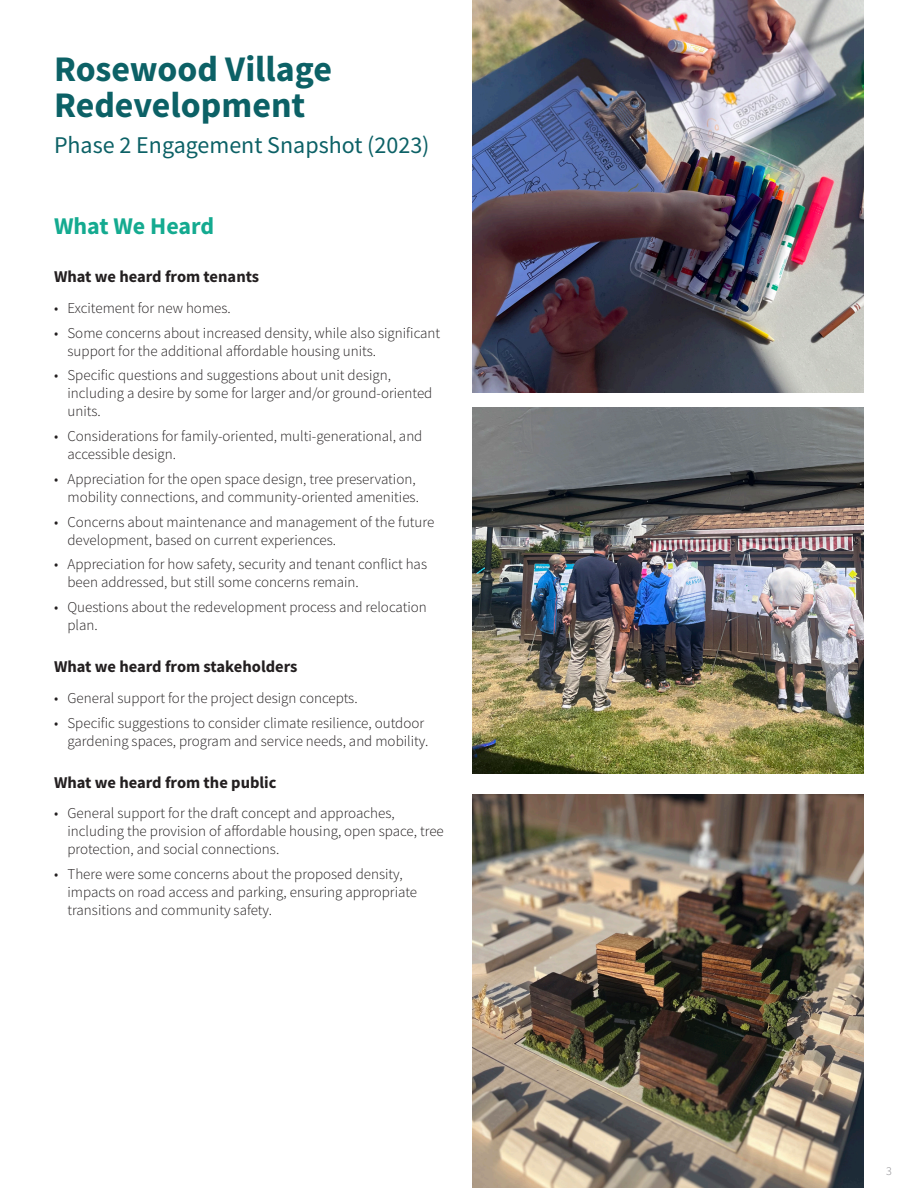
<style>
.page{position:relative;width:918px;height:1188px;background:#fff}
.page>*{position:absolute;margin:0;border:0;box-sizing:border-box;transform-origin:0 0}
.Header_2{font:700 36px/36px "Source Sans Pro";color:#0c6166}
.Header_2-2{font:24px "Source Sans Pro";color:#0c6166}
.Body{font:700 24px "Source Sans Pro";color:#14aa90}
.Body-2{font:700 16.5px "Source Sans Pro";color:#231f20}
.t1{font:300 15px/18px "Source Sans Pro";color:#231f20}
.t2{font:300 12px "Source Sans Pro";color:#8a8a8e}
</style>
<div class="page">
<img style="left:472px;top:0;width:392px;height:393px">
<img style="left:472px;top:407px;width:392px;height:367px">
<img style="left:473px;top:795px;width:391px;height:393px">
<p class="Header_2" style="left:54px;top:51px;width:280px">Rosewood Village<br>Redevelopment</p>
<p class="Header_2-2" style="left:54px;top:130px;width:377px">Phase 2 Engagement Snapshot (2023)</p>
<p class="Body" style="left:54px;top:210px;width:162px">What We Heard</p>
<p class="Body-2" style="left:54px;top:266px;width:207px">What we heard from tenants</p>
<p class="t1" style="left:54px;top:299px;width:178px">• Excitement for new homes.</p>
<p class="t1" style="left:68px;top:324px;width:374px;text-indent:-14px">• Some concerns about increased density, while also significant support for the additional affordable housing units.</p>
<p class="t1" style="left:68px;top:367px;width:366px;text-indent:-14px">• Specific questions and suggestions about unit design, including a desire by some for larger and/or ground-oriented units.</p>
<p class="t1" style="left:68px;top:427px;width:356px;text-indent:-14px">• Considerations for family-oriented, multi-generational, and accessible design.</p>
<p class="t1" style="left:54px;top:470px;width:366px;text-align:right">• Appreciation for the open space design, tree preservation, mobility connections, and community-oriented amenities.</p>
<p class="t1" style="left:68px;top:513px;width:368px;text-indent:-14px">• Concerns about maintenance and management of the future development, based on current experiences.</p>
<p class="t1" style="left:68px;top:556px;width:361px;text-indent:-14px">• Appreciation for how safety, security and tenant conflict has been addressed, but still some concerns remain.</p>
<p class="t1" style="left:68px;top:598px;width:361px;text-indent:-14px">• Questions about the redevelopment process and relocation plan.</p>
<p class="Body-2" style="left:54px;top:656px;width:245px">What we heard from stakeholders</p>
<p class="t1" style="left:54px;top:689px;width:305px">• General support for the project design concepts.</p>
<p class="t1" style="left:54px;top:714px;width:376px;text-align:right">• Specific suggestions to consider climate resilience, outdoor gardening spaces, program and service needs, and mobility.</p>
<p class="Body-2" style="left:54px;top:771px;width:224px">What we heard from the public</p>
<p class="t1" style="left:68px;top:805px;width:378px;text-indent:-14px">• General support for the draft concept and approaches, including the provision of affordable housing, open space, tree protection, and social connections.</p>
<p class="t1" style="left:68px;top:865px;width:351px;text-indent:-14px">• There were some concerns about the proposed density, impacts on road access and parking, ensuring appropriate transitions and community safety.</p>
<p class="t2" style="left:886px;top:1164px;width:7px">3</p>
</div>
